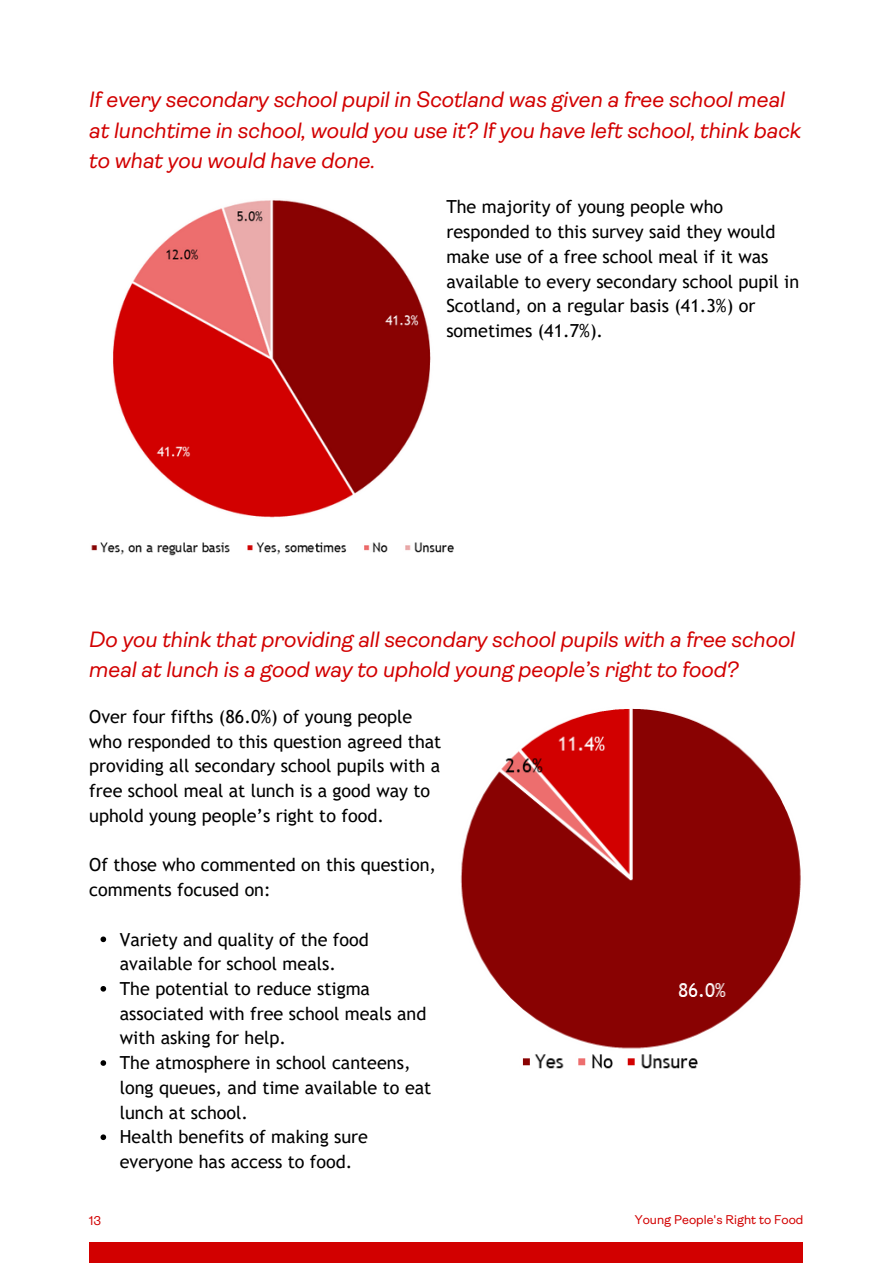
<style>
.page{position:relative;width:893px;height:1264px;background:#fff}
.page>*{position:absolute;margin:0;border:0;box-sizing:border-box;transform-origin:0 0}
.t1{font:italic 22.2px/30.3px "Ambit";color:#d20000}
.t2{font:18px/24.8px "Trebuchet MS";color:#000}
.t3{font:12.75px "Ambit";color:#d20000}
</style>
<div class="page">
<div style="left:89px;top:1242px;width:713px;height:20px;background:#d20000"></div>
<img style="left:91px;top:200px;width:363px;height:356px">
<img style="left:460px;top:708px;width:341px;height:361px">
<svg style="left:100px;top:936px;width:6px;height:6px"></svg>
<svg style="left:100px;top:986px;width:6px;height:5px"></svg>
<svg style="left:100px;top:1060px;width:6px;height:5px"></svg>
<svg style="left:100px;top:1134px;width:6px;height:6px"></svg>
<p class="t1" style="left:89px;top:87px;width:713px">If every secondary school pupil in Scotland was given a free school meal at lunchtime in school, would you use it? If you have left school, think back to what you would have done.</p>
<p class="t2" style="left:446px;top:195px;width:354px">The majority of young people who responded to this survey said they would make use of a free school meal if it was available to every secondary school pupil in Scotland, on a regular basis (41.3%) or sometimes (41.7%).</p>
<p class="t1" style="left:89px;top:626px;width:707px">Do you think that providing all secondary school pupils with a free school meal at lunch is a good way to uphold young people’s right to food?</p>
<p class="t2" style="left:89px;top:704px;width:353px">Over four fifths (86.0%) of young people who responded to this question agreed that providing all secondary school pupils with a free school meal at lunch is a good way to uphold young people’s right to food.</p>
<p class="t2" style="left:89px;top:852px;width:348px">Of those who commented on this question, comments focused on:</p>
<p class="t2" style="left:120px;top:926px;width:313px">Variety and quality of the food available for school meals.<br>The potential to reduce stigma associated with free school meals and with asking for help.<br>The atmosphere in school canteens, long queues, and time available to eat lunch at school.<br>Health benefits of making sure everyone has access to food.</p>
<p class="t3" style="left:89px;top:1214px;width:14px">13</p>
<p class="t3" style="left:634px;top:1214px;width:170px">Young People's Right to Food</p>
</div>
